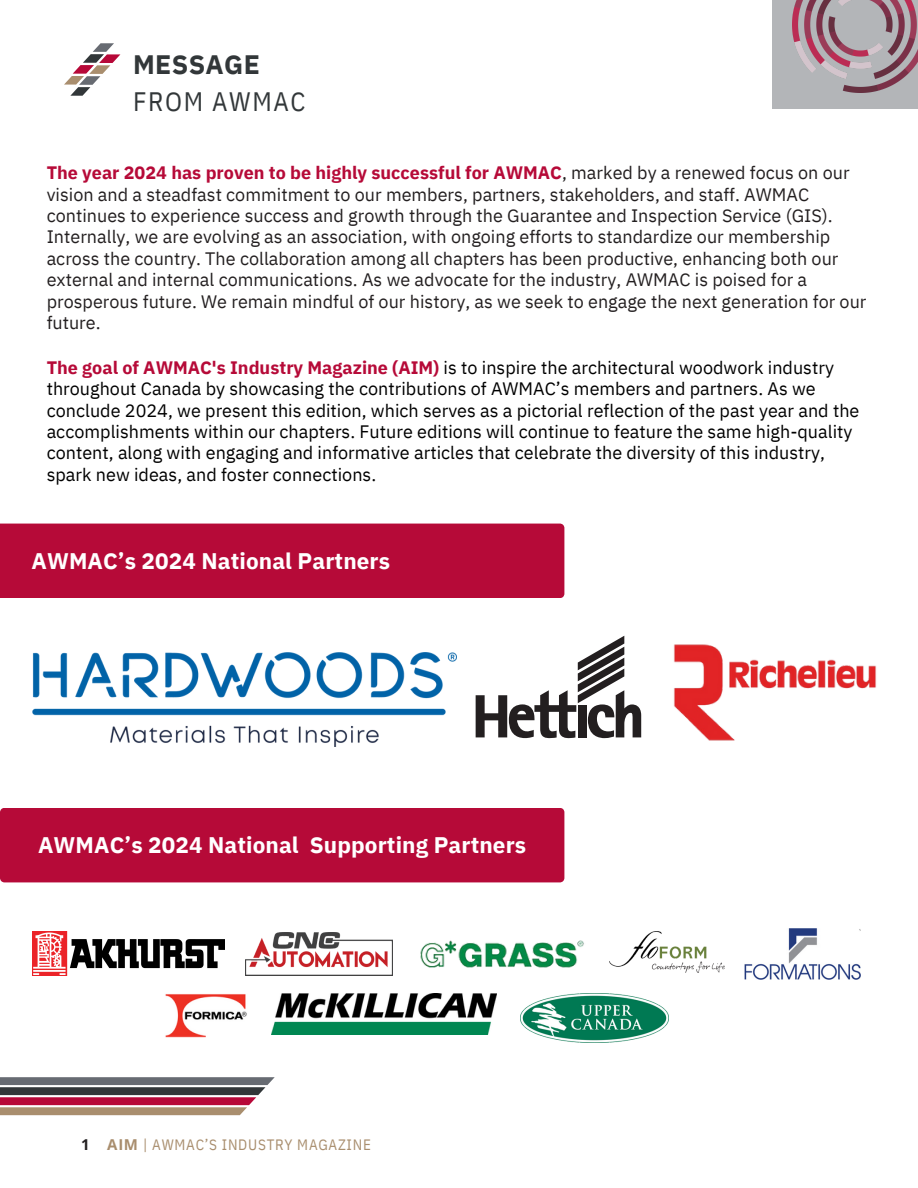
<style>
.page{position:relative;width:918px;height:1188px;background:#fff}
.page>*{position:absolute;margin:0;border:0;box-sizing:border-box;transform-origin:0 0}
.t1{font:26.55px/37.2px "IBM Plex Sans Cond";letter-spacing:.06em;color:#323739}
.t2{font:700 22.5px "IBM Plex Sans";letter-spacing:.005em;color:#fff}
.t3{font:18px/21.3px "IBM Plex Sans";color:#231f20}
.t4{font:18px/21.3px "IBM Plex Sans";color:#000}
.t5{font:15px "IBM Plex Sans Cond";letter-spacing:.05em;color:#a98e6e}
.t6{font:700 15px "Open Sans";color:#231f20}
.s1{font-family:"IBM Plex Sans";font-weight:700}
.s2{font-weight:700;color:#b60a38}
.s3{font-family:"Open Sans";font-weight:700}
</style>
<div class="page">
<svg style="left:0;top:1077px;width:275px;height:38px"></svg>
<img style="left:673px;top:644px;width:204px;height:97px">
<svg style="left:476px;top:636px;width:165px;height:102px"></svg>
<div style="left:578px;top:705px;width:8px;height:32px;background:#231f20"></div>
<img style="left:33px;top:652px;width:423px;height:95px">
<div style="left:0;top:524px;width:564px;height:74px;background:#b60a38"></div>
<div style="left:0;top:808px;width:564px;height:74px;background:#b60a38"></div>
<svg style="left:64px;top:43px;width:56px;height:53px"></svg>
<img style="left:521px;top:994px;width:147px;height:48px">
<img style="left:165px;top:994px;width:82px;height:44px">
<img style="left:272px;top:994px;width:225px;height:40px">
<img style="left:420px;top:940px;width:164px;height:28px">
<img style="left:245px;top:933px;width:148px;height:42px">
<img style="left:610px;top:932px;width:115px;height:40px">
<img style="left:745px;top:929px;width:116px;height:50px">
<img style="left:33px;top:932px;width:192px;height:44px">
<div style="left:772px;top:0;width:146px;height:109px;background:#b3b5b8"></div>
<img style="left:792px;top:0;width:126px;height:92px">
<h1 class="t1" style="left:133px;top:46px;width:174px"><span class="s1">MESSAGE<br></span>FROM AWMAC</h1>
<p class="t3" style="left:47px;top:162px;width:821px"><span class="s2">The year 2024 has proven to be highly successful for AWMAC</span>, marked by a renewed focus on our vision and a steadfast commitment to our members, partners, stakeholders, and staff. AWMAC continues to experience success and growth through the Guarantee and Inspection Service (GIS).<br>Internally, we are evolving as an association, with ongoing efforts to standardize our membership across the country. The collaboration among all chapters has been productive, enhancing both our external and internal communications. As we advocate for the industry, AWMAC is poised for a prosperous future. We remain mindful of our history, as we seek to engage the next generation for our future.</p>
<h2 class="t4" style="left:47px;top:357px;width:814px"><span class="s2">The goal of AWMAC's Industry Magazine (AIM)</span> is to inspire the architectural woodwork industry throughout Canada by showcasing the contributions of AWMAC’s members and partners. As we conclude 2024, we present this edition, which serves as a pictorial reflection of the past year and the accomplishments within our chapters. Future editions will continue to feature the same high-quality content, along with engaging and informative articles that celebrate the diversity of this industry, spark new ideas, and foster connections.</h2>
<p class="t2" style="left:32px;top:546px;width:360px">AWMAC’s 2024 National Partners</p>
<p class="t2" style="left:38px;top:830px;width:490px">AWMAC’s 2024 National Supporting Partners</p>
<h3 class="t6" style="left:81px;top:1134px;width:10px">1</h3>
<h3 class="t5" style="left:107px;top:1135px;width:265px"><span class="s3">AIM</span> | AWMAC’S INDUSTRY MAGAZINE</h3>
</div>
